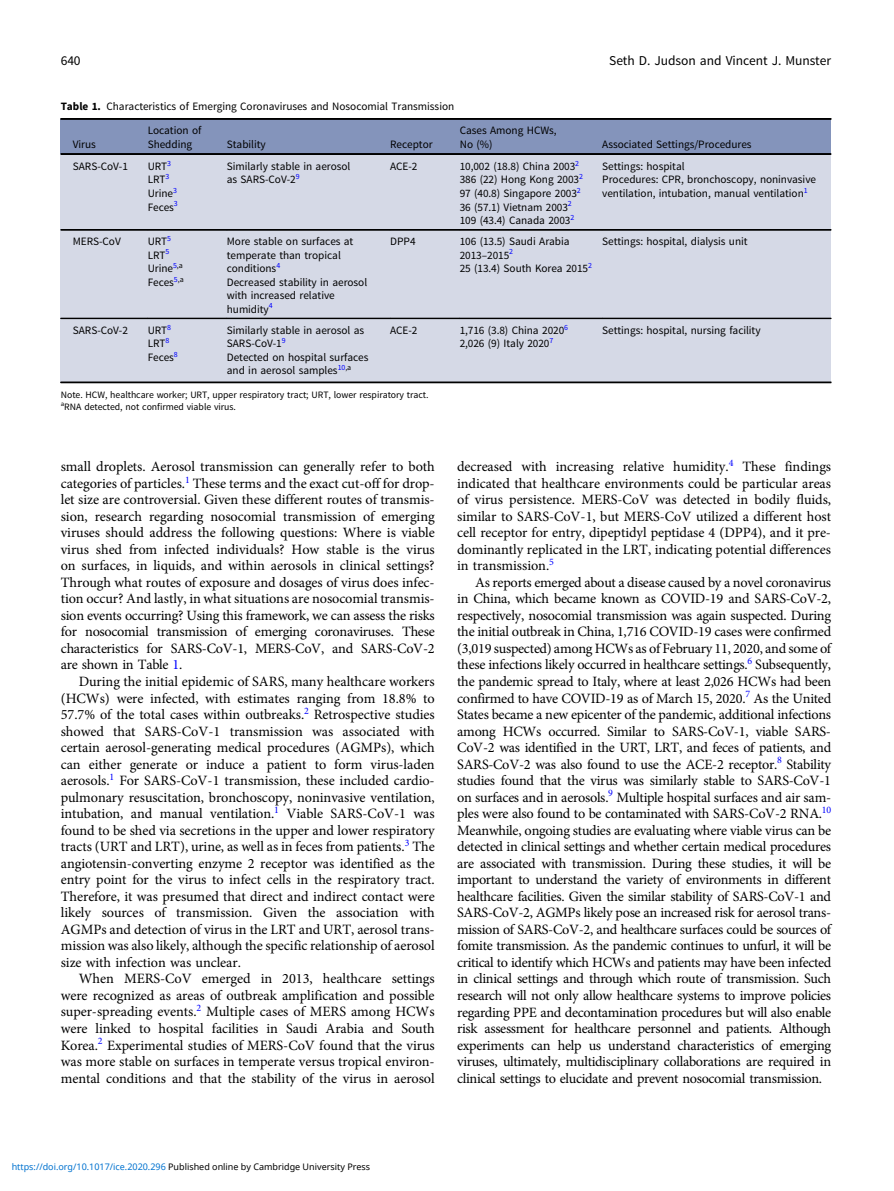
<style>
.page{position:relative;width:894px;height:1191px;background:#fff}
.page>*{position:absolute;margin:0;border:0;box-sizing:border-box;transform-origin:0 0}
.t1{font:14.25px/16.5px "Adv OT1 ef 757 c 0";color:#000;text-align:justify}
.t2{font:13.5px "Adv OT0 e 40 dc 65";color:#000}
.t3{font:11.25px/13.5px "Adv OT0 e 40 dc 65";color:#000}
.t4{font:9.75px/12px "Adv OT0 e 40 dc 65";color:#000}
.t5{font:9px "Noto Sans";color:#000}
.s1{font-family:"Adv O Ta 42 dc 7 d 3.B"}
.s2{font-style:inherit}
.s3{color:#00f}
.s4{color:#0172cf}
</style>
<div class="page">
<div style="left:61px;top:119px;width:769px;height:35px;background:#8494bb"></div>
<div style="left:61px;top:154px;width:769px;height:76px;background:#d5d9e6"></div>
<div style="left:61px;top:230px;width:769px;height:88px;background:#d5d9e6"></div>
<div style="left:61px;top:318px;width:769px;height:64px;background:#d5d9e6"></div>
<hr style="left:61px;top:382px;width:769px;height:1px;background:#000">
<hr style="left:61px;top:118px;width:769px;height:1px;background:#000">
<hr style="left:61px;top:154px;width:769px;height:1px;background:#000">
<hr style="left:61px;top:230px;width:87px;height:1px;background:#000">
<hr style="left:148px;top:230px;width:79px;height:1px;background:#000">
<hr style="left:227px;top:230px;width:163px;height:1px;background:#000">
<hr style="left:390px;top:230px;width:69px;height:1px;background:#000">
<hr style="left:459px;top:230px;width:143px;height:1px;background:#000">
<hr style="left:602px;top:230px;width:228px;height:1px;background:#000">
<hr style="left:61px;top:318px;width:87px;height:1px;background:#000">
<hr style="left:148px;top:318px;width:79px;height:1px;background:#000">
<hr style="left:227px;top:318px;width:163px;height:1px;background:#000">
<hr style="left:390px;top:318px;width:69px;height:1px;background:#000">
<hr style="left:459px;top:318px;width:143px;height:1px;background:#000">
<hr style="left:602px;top:318px;width:228px;height:1px;background:#000">
<p class="t2" style="left:61px;top:55px;width:21px">640</p>
<p class="t2" style="left:609px;top:55px;width:223px">Seth D. Judson and Vincent J. Munster</p>
<p class="t3" style="left:61px;top:100px;width:395px"><span class="s1">Table 1.</span> Characteristics of Emerging Coronaviruses and Nosocomial Transmission</p>
<p class="t3" style="left:73px;top:138px;width:25px">Virus</p>
<p class="t3" style="left:148px;top:125px;width:55px">Location of<br>Shedding</p>
<p class="t3" style="left:459px;top:125px;width:98px">Cases Among HCWs,<br>No (%)</p>
<p class="t3" style="left:227px;top:138px;width:40px">Stability</p>
<p class="t3" style="left:390px;top:138px;width:44px">Receptor</p>
<p class="t3" style="left:602px;top:138px;width:151px">Associated Settings/Procedures</p>
<p class="t3" style="left:73px;top:160px;width:57px">SARS-CoV-1</p>
<p class="t3" style="left:148px;top:160px;width:32px">URT<sup>3<br></sup>LRT<sup>3<br></sup>Urine<sup>3<br></sup>Feces<sup>3</sup></p>
<p class="t3" style="left:227px;top:160px;width:125px">Similarly stable in aerosol as SARS-CoV-2<sup>9</sup></p>
<p class="t3" style="left:390px;top:160px;width:29px">ACE-2</p>
<p class="t3" style="left:459px;top:160px;width:125px">10,002 (18.8) China 2003<sup>2<br></sup>386 (22) Hong Kong 2003<sup>2<br></sup>97 (40.8) Singapore 2003<sup>2<br></sup>36 (57.1) Vietnam 2003<sup>2<br></sup>109 (43.4) Canada 2003<sup>2</sup></p>
<p class="t3" style="left:602px;top:160px;width:215px">Settings: hospital<br>Procedures: CPR, bronchoscopy, noninvasive ventilation, intubation, manual ventilation<sup>1</sup></p>
<p class="t3" style="left:73px;top:235px;width:49px">MERS-CoV</p>
<p class="t3" style="left:148px;top:235px;width:37px">URT<sup>5<br></sup>LRT<sup>5<br></sup>Urine<sup>5</sup><sup>,a<br></sup>Feces<sup>5</sup><sup>,a</sup></p>
<p class="t3" style="left:227px;top:235px;width:142px">More stable on surfaces at temperate than tropical conditions<sup>4<br></sup>Decreased stability in aerosol with increased relative humidity<sup>4</sup></p>
<p class="t3" style="left:390px;top:235px;width:27px">DPP4</p>
<p class="t3" style="left:459px;top:235px;width:134px">106 (13.5) Saudi Arabia<br>2013<span class="s2">–</span>2015<sup>2<br></sup>25 (13.4) South Korea 2015<sup>2</sup></p>
<p class="t3" style="left:602px;top:235px;width:147px">Settings: hospital, dialysis unit</p>
<p class="t3" style="left:73px;top:324px;width:57px">SARS-CoV-2</p>
<p class="t3" style="left:148px;top:324px;width:32px">URT<sup>8<br></sup>LRT<sup>8<br></sup>Feces<sup>8</sup></p>
<p class="t3" style="left:227px;top:324px;width:143px">Similarly stable in aerosol as<br>SARS-CoV-1<sup>9<br></sup>Detected on hospital surfaces and in aerosol samples<sup>10</sup><sup>,a</sup></p>
<p class="t3" style="left:390px;top:324px;width:29px">ACE-2</p>
<p class="t3" style="left:459px;top:324px;width:110px">1,716 (3.8) China 2020<sup>6<br></sup>2,026 (9) Italy 2020<sup>7</sup></p>
<p class="t3" style="left:602px;top:324px;width:160px">Settings: hospital, nursing facility</p>
<p class="t4" style="left:61px;top:389px;width:369px">Note. HCW, healthcare worker; URT, upper respiratory tract; URT, lower respiratory tract. <sup>a</sup>RNA detected, not confirmed viable virus.</p>
<p class="t1" style="left:61px;top:459px;width:375px">small droplets. Aerosol transmission can generally refer to both categories of particles.<sup>1</sup> These terms and the exact cut-off for drop&shy;let size are controversial. Given these different routes of transmis&shy;sion, research regarding nosocomial transmission of emerging viruses should address the following questions: Where is viable virus shed from infected individuals? How stable is the virus on surfaces, in liquids, and within aerosols in clinical settings?<br>Through what routes of exposure and dosages of virus does infec&shy;tion occur? And lastly, in what situations are nosocomial transmis&shy;sion events occurring? Using this framework, we can assess the risks for nosocomial transmission of emerging coronaviruses. These characteristics for SARS-CoV-1, MERS-CoV, and SARS-CoV-2 are shown in Table <span class="s3">1</span>.</p>
<p class="t1" style="left:61px;top:674px;width:375px;text-indent:18px">During the initial epidemic of SARS, many healthcare workers (HCWs) were infected, with estimates ranging from 18.8% to 57.7% of the total cases within outbreaks.<sup>2</sup> Retrospective studies showed that SARS-CoV-1 transmission was associated with certain aerosol-generating medical procedures (AGMPs), which can either generate or induce a patient to form virus-laden aerosols.<sup>1</sup> For SARS-CoV-1 transmission, these included cardio&shy;pulmonary resuscitation, bronchoscopy, noninvasive ventilation, intubation, and manual ventilation.<sup>1</sup> Viable SARS-CoV-1 was found to be shed via secretions in the upper and lower respiratory tracts (URT and LRT), urine, as well as in feces from patients.<sup>3</sup> The angiotensin-converting enzyme 2 receptor was identified as the entry point for the virus to infect cells in the respiratory tract.<br>Therefore, it was presumed that direct and indirect contact were likely sources of transmission. Given the association with AGMPs and detection of virus in the LRT and URT, aerosol trans&shy;mission was also likely, although the specific relationship of aerosol size with infection was unclear.</p>
<p class="t1" style="left:61px;top:971px;width:375px;text-indent:18px">When MERS-CoV emerged in 2013, healthcare settings were recognized as areas of outbreak amplification and possible super-spreading events.<sup>2</sup> Multiple cases of MERS among HCWs were linked to hospital facilities in Saudi Arabia and South Korea.<sup>2</sup> Experimental studies of MERS-CoV found that the virus was more stable on surfaces in temperate versus tropical environ&shy;mental conditions and that the stability of the virus in aerosol</p>
<p class="t1" style="left:457px;top:459px;width:375px">decreased with increasing relative humidity.<sup>4</sup> These findings indicated that healthcare environments could be particular areas of virus persistence. MERS-CoV was detected in bodily fluids, similar to SARS-CoV-1, but MERS-CoV utilized a different host cell receptor for entry, dipeptidyl peptidase 4 (DPP4), and it pre&shy;dominantly replicated in the LRT, indicating potential differences in transmission.<sup>5</sup></p>
<p class="t1" style="left:457px;top:575px;width:375px;text-indent:18px">As reports emerged about a disease caused by a novel coronavirus in China, which became known as COVID-19 and SARS-CoV-2, respectively, nosocomial transmission was again suspected. During the initial outbreak in China, 1,716 COVID-19 cases were confirmed (3,019 suspected) among HCWs as of February 11, 2020, and some of these infections likely occurred in healthcare settings.<sup>6</sup> Subsequently, the pandemic spread to Italy, where at least 2,026 HCWs had been confirmed to have COVID-19 as of March 15, 2020.<sup>7</sup> As the United States became a new epicenter of the pandemic, additional infections among HCWs occurred. Similar to SARS-CoV-1, viable SARS-CoV-2 was identified in the URT, LRT, and feces of patients, and SARS-CoV-2 was also found to use the ACE-2 receptor.<sup>8</sup> Stability studies found that the virus was similarly stable to SARS-CoV-1 on surfaces and in aerosols.<sup>9</sup> Multiple hospital surfaces and air sam&shy;ples were also found to be contaminated with SARS-CoV-2 RNA.<sup>10<br></sup>Meanwhile, ongoing studies are evaluating where viable virus can be detected in clinical settings and whether certain medical procedures are associated with transmission. During these studies, it will be important to understand the variety of environments in different healthcare facilities. Given the similar stability of SARS-CoV-1 and SARS-CoV-2, AGMPs likely pose an increased risk for aerosol trans&shy;mission of SARS-CoV-2, and healthcare surfaces could be sources of fomite transmission. As the pandemic continues to unfurl, it will be critical to identify which HCWs and patients may have been infected in clinical settings and through which route of transmission. Such research will not only allow healthcare systems to improve policies regarding PPE and decontamination procedures but will also enable risk assessment for healthcare personnel and patients. Although experiments can help us understand characteristics of emerging viruses, ultimately, multidisciplinary collaborations are required in clinical settings to elucidate and prevent nosocomial transmission.</p>
<p class="t5" style="left:12px;top:1159px;width:360px"><span class="s4">https://doi.org/10.1017/ice.2020.296</span> Published online by Cambridge University Press</p>
</div>
